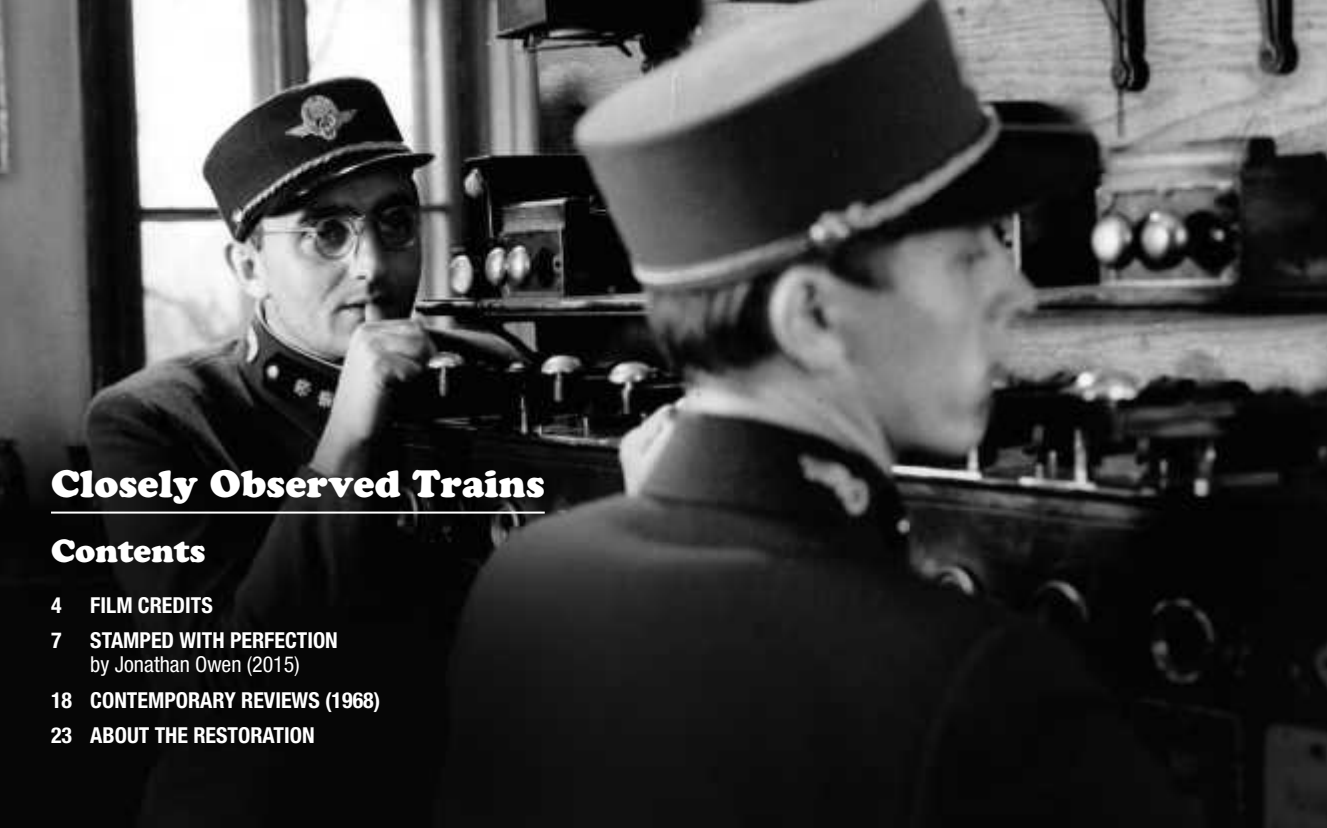
<style>
.page{position:relative;width:1327px;height:828px;background:#fff}
.page>*{position:absolute;margin:0;border:0;box-sizing:border-box;transform-origin:0 0}
.t1{font:38px "Cooper Black Std";color:#fff}
.t2{font:32px "Cooper Black Std";color:#fff}
.t3{font:700 condensed 22px/35.4px "Helvetica Neue LT Std";color:#fff}
.t4{font:condensed 22px "Helvetica Neue LT Std";color:#fff}
</style>
<div class="page">
<img style="left:0;top:0;width:1327px;height:828px">
<hr style="left:359px;top:793px;width:253px;height:2px;background:#231f20">
<hr style="left:1019px;top:793px;width:253px;height:2px;background:#231f20">
<hr style="left:57px;top:793px;width:253px;height:2px;background:#231f20">
<hr style="left:718px;top:793px;width:253px;height:2px;background:#231f20">
<hr style="left:51px;top:511px;width:494px;height:2px;background:#fff">
<h1 class="t1" style="left:51px;top:461px;width:495px">Closely Observed Trains</h1>
<h2 class="t2" style="left:51px;top:532px;width:156px">Contents</h2>
<p class="t3" style="left:51px;top:587px;width:12px">4<br>7</p>
<p class="t3" style="left:51px;top:681px;width:23px">18<br>23</p>
<p class="t3" style="left:90px;top:587px;width:249px">FILM CREDITS<br>STAMPED WITH PERFECTION</p>
<p class="t4" style="left:90px;top:651px;width:211px">by Jonathan Owen (2015)</p>
<p class="t3" style="left:90px;top:682px;width:291px">CONTEMPORARY REVIEWS (1968)<br>ABOUT THE RESTORATION</p>
</div>
